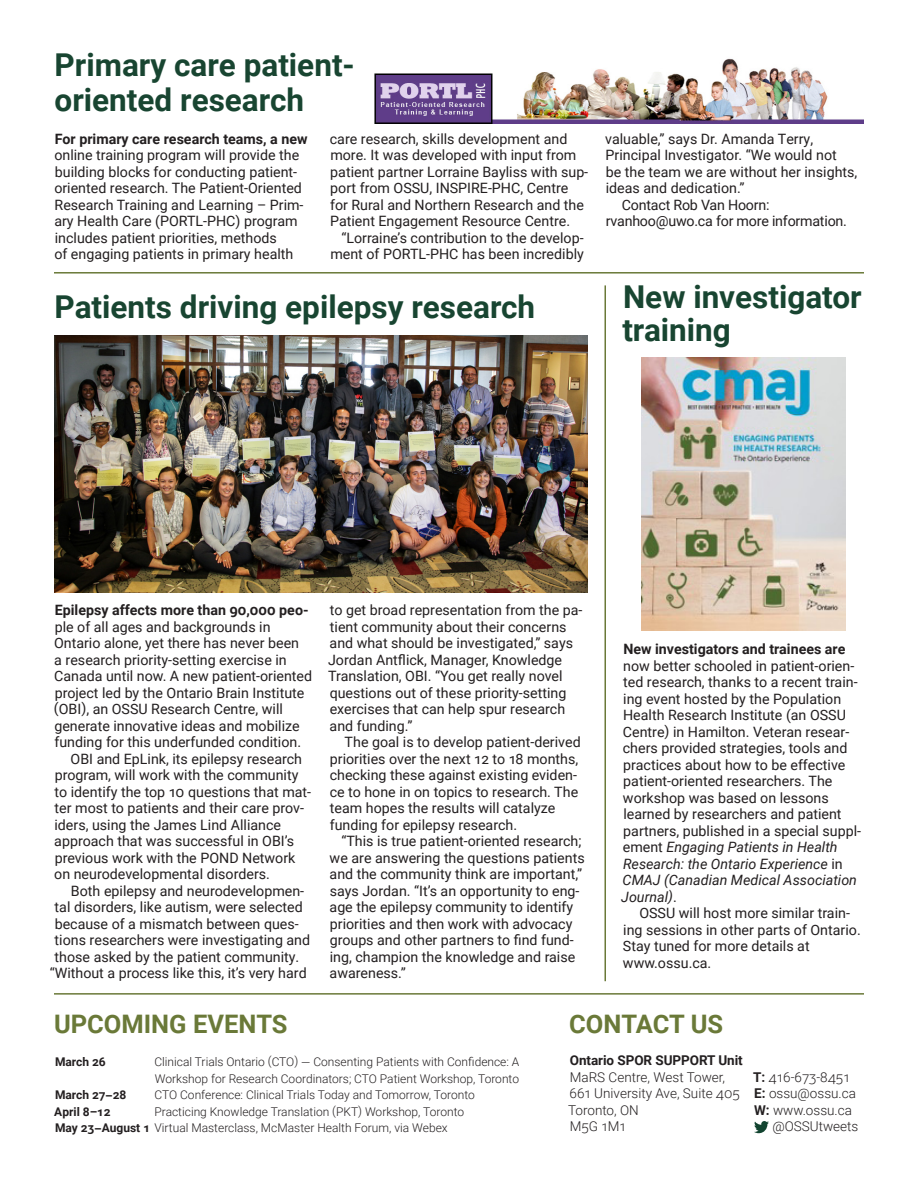
<style>
.page{position:relative;width:918px;height:1188px;background:#fff}
.page>*{position:absolute;margin:0;border:0;box-sizing:border-box;transform-origin:0 0}
.H5_No_Rule{font:700 31.5px/34.5px "Roboto";color:#184531}
.H6__Rule{font:700 25.5px "Roboto";color:#6a7938}
.Body{font:14.25px/16.5px "Roboto";color:#231f20}
.bodyLead_for_indents{font:14.25px/16.5px "Roboto";color:#231f20}
.Address{font:300 13.5px/16.5px "Roboto";color:#231f20}
.Contact_Info{font:300 13.5px "Roboto";color:#231f20}
.Address_Header{font:700 13.5px "Roboto";letter-spacing:-.005em;color:#231f20}
.events{font:300 12px/16.5px "Roboto";color:#231f20}
.events-2{font:700 12px "Roboto";color:#231f20}
.s1{font-weight:700}
.s2{font-style:italic}
</style>
<div class="page">
<img style="left:374px;top:58px;width:490px;height:65px">
<hr style="left:604px;top:285px;width:2px;height:696px;background:#6a7938">
<img style="left:54px;top:336px;width:534px;height:256px">
<svg style="left:754px;top:1121px;width:15px;height:12px"></svg>
<img style="left:641px;top:358px;width:204px;height:273px">
<hr style="left:54px;top:993px;width:810px;height:2px;background:#6a7938">
<hr style="left:54px;top:272px;width:810px;height:2px;background:#6a7938">
<p class="H5_No_Rule" style="left:55px;top:47px;width:302px">Primary care patient&shy;oriented research</p>
<p class="bodyLead_for_indents" style="left:54px;top:130px;width:255px"><span class="s1">For primary care research teams, a new </span>online training program will provide the building blocks for conducting patient&shy;oriented research. The Patient-Oriented Research Training and Learning – Prim&shy;ary Health Care (PORTL-PHC) program includes patient priorities, methods<br>of engaging patients in primary health</p>
<p class="bodyLead_for_indents" style="left:330px;top:130px;width:260px">care research, skills development and more. It was developed with input from patient partner Lorraine Bayliss with sup&shy;port from OSSU, INSPIRE-PHC, Centre for Rural and Northern Research and the Patient Engagement Resource Centre.</p>
<p class="Body" style="left:330px;top:229px;width:255px;text-align:right">“Lorraine’s contribution to the develop&shy;ment of PORTL-PHC has been incredibly</p>
<p class="H5_No_Rule" style="left:55px;top:288px;width:482px">Patients driving epilepsy research</p>
<p class="Body" style="left:605px;top:130px;width:254px">valuable,” says Dr. Amanda Terry, Principal Investigator. “We would not<br>be the team we are without her insights, ideas and dedication.”</p>
<p class="Body" style="left:606px;top:196px;width:243px;text-indent:16px">Contact Rob Van Hoorn: rvanhoo@uwo.ca for more information.</p>
<p class="H5_No_Rule" style="left:622px;top:279px;width:241px;line-height:33px">New investigator training</p>
<p class="bodyLead_for_indents" style="left:54px;top:601px;width:260px"><span class="s1">Epilepsy affects more than 90,000 peo&shy;</span>ple of all ages and backgrounds in Ontario alone, yet there has never been<br>a research priority-setting exercise in Canada until now. A new patient-oriented project led by the Ontario Brain Institute (OBI), an OSSU Research Centre, will generate innovative ideas and mobilize funding for this underfunded condition.</p>
<p class="Body" style="left:54px;top:750px;width:258px;text-indent:16px">OBI and EpLink, its epilepsy research program, will work with the community to identify the top 10 questions that mat&shy;ter most to patients and their care prov&shy;iders, using the James Lind Alliance approach that was successful in OBI’s previous work with the POND Network on neurodevelopmental disorders.</p>
<p class="Body" style="left:71px;top:882px;width:235px">Both epilepsy and neurodevelopmen-</p>
<p class="Body" style="left:55px;top:898px;width:250px">tal disorders, like autism, were selected</p>
<p class="Body" style="left:55px;top:915px;width:246px">because of a mismatch between ques-</p>
<p class="Body" style="left:55px;top:931px;width:257px">tions researchers were investigating and</p>
<p class="Body" style="left:55px;top:948px;width:246px">those asked by the patient community.</p>
<p class="Body" style="left:50px;top:964px;width:259px">“Without a process like this, it’s very hard</p>
<p class="Body" style="left:328px;top:601px;width:256px">to get broad representation from the pa&shy;tient community about their concerns and what should be investigated,” says Jordan Antflick, Manager, Knowledge Translation, OBI. “You get really novel questions out of these priority-setting exercises that can help spur research and funding.”</p>
<p class="Body" style="left:330px;top:733px;width:253px;text-indent:15px">The goal is to develop patient-derived priorities over the next 12 to 18 months, checking these against existing eviden&shy;ce to hone in on topics to research. The team hopes the results will catalyze funding for epilepsy research.</p>
<p class="Body" style="left:330px;top:832px;width:257px;text-indent:12px">“This is true patient-oriented research; we are answering the questions patients and the community think are important,” says Jordan. “It’s an opportunity to eng&shy;age the epilepsy community to identify priorities and then work with advocacy groups and other partners to find fund&shy;ing, champion the knowledge and raise awareness.”</p>
<p class="bodyLead_for_indents" style="left:621px;top:640px;width:241px"><span class="s1">New investigators and trainees are </span>now better schooled in patient-orien&shy;ted research, thanks to a recent train&shy;ing event hosted by the Population Health Research Institute (an OSSU Centre) in Hamilton. Veteran resear&shy;chers provided strategies, tools and practices about how to be effective patient-oriented researchers. The workshop was based on lessons learned by researchers and patient partners, published in a special suppl&shy;ement <span class="s2">Engaging Patients in Health Research: the Ontario Experience</span> in <span class="s2">CMAJ (Canadian Medical Association Journal)</span>.</p>
<p class="Body" style="left:623px;top:904px;width:239px;text-indent:16px">OSSU will host more similar train&shy;ing sessions in other parts of Ontario.<br>Stay tuned for more details at www.ossu.ca.</p>
<p class="H6__Rule" style="left:54px;top:1006px;width:235px">UPCOMING EVENTS</p>
<p class="events-2" style="left:55px;top:1054px;width:52px">March 26</p>
<p class="events" style="left:154px;top:1053px;width:366px">Clinical Trials Ontario (CTO) — Consenting Patients with Confidence: A<br>Workshop for Research Coordinators; CTO Patient Workshop, Toronto</p>
<p class="events-2" style="left:55px;top:1087px;width:73px">March 27–28</p>
<p class="events" style="left:155px;top:1086px;width:322px">CTO Conference: Clinical Trials Today and Tomorrow, Toronto</p>
<p class="events-2" style="left:54px;top:1103px;width:58px">April 8–12</p>
<p class="events" style="left:154px;top:1103px;width:311px">Practicing Knowledge Translation (PKT) Workshop, Toronto</p>
<p class="events" style="left:55px;top:1119px;width:394px"><span class="s1">May 23–August 1</span> Virtual Masterclass, McMaster Health Forum, via Webex</p>
<p class="H6__Rule" style="left:569px;top:1006px;width:155px">CONTACT US</p>
<p class="Address_Header" style="left:570px;top:1051px;width:174px">Ontario SPOR SUPPORT Unit</p>
<p class="Address" style="left:570px;top:1068px;width:157px">MaRS Centre, West Tower,</p>
<p class="Address" style="left:568px;top:1085px;width:173px">661 University Ave, Suite 405<br>Toronto, ON</p>
<p class="Address" style="left:570px;top:1118px;width:58px">M5G 1M1</p>
<p class="Contact_Info" style="left:753px;top:1068px;width:98px"><span class="s1">T:</span> 416-673-8451</p>
<p class="Contact_Info" style="left:754px;top:1084px;width:103px"><span class="s1">E:</span> ossu@ossu.ca</p>
<p class="Contact_Info" style="left:754px;top:1101px;width:99px"><span class="s1">W:</span> www.ossu.ca</p>
<p class="Contact_Info" style="left:772px;top:1117px;width:87px">@OSSUtweets</p>
</div>
